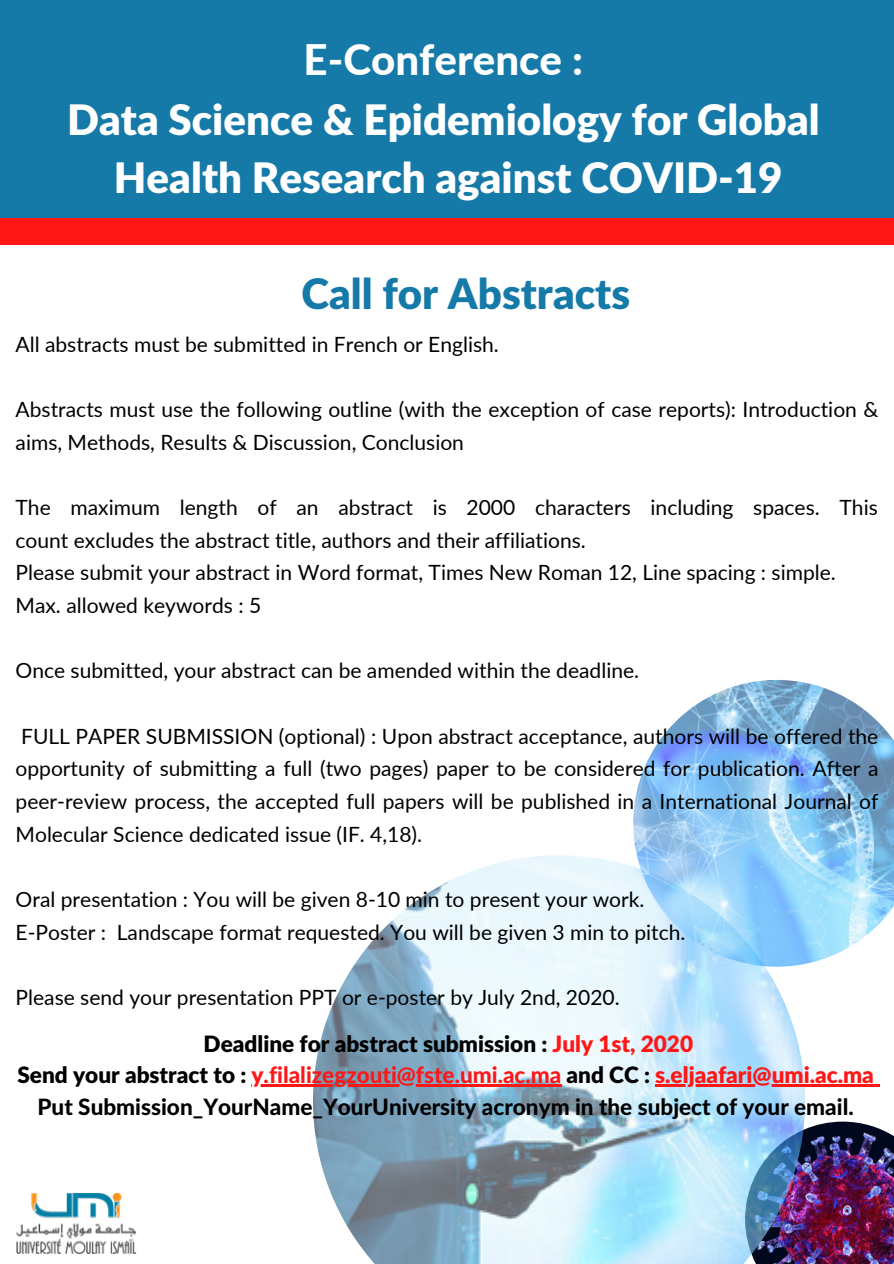
<style>
.page{position:relative;width:894px;height:1264px;background:#fff}
.page>*{position:absolute;margin:0;border:0;box-sizing:border-box;transform-origin:0 0}
.t1{font:900 42px/57.9px "Lato Latin";color:#fff;text-align:center}
.t2{font:900 42px "Lato Latin";color:#157aa8}
.t3{font:800 42px "Lato";color:#fff}
.t4{font:800 22.5px/31.5px "Lato Latin";color:#000;text-align:center}
.t5{font:21px/32.7px "Lato";color:#000}
.s1{font-weight:900}
.s2{font-weight:900;color:#ff1616}
.s3{color:#ff1616}
</style>
<div class="page">
<div style="left:0;top:167px;width:893px;height:77px;background:#ff1616"></div>
<div style="left:0;top:0;width:893px;height:217px;background:#157aa8"></div>
<img style="left:16px;top:1193px;width:121px;height:60px">
<img style="left:804px;top:1121px;width:89px;height:142px">
<img style="left:313px;top:855px;width:491px;height:408px">
<img style="left:633px;top:680px;width:260px;height:286px">
<hr style="left:263px;top:1084px;width:298px;height:2px;background:#ff1616">
<hr style="left:655px;top:1084px;width:218px;height:2px;background:#ff1616">
<h1 class="t3" style="left:303px;top:33px;width:281px">E-Conference :</h1>
<h1 class="t1" style="left:67px;top:89px;width:754px">Data Science &amp; Epidemiology for Global<br>Health Research against COVID-19</h1>
<h1 class="t2" style="left:301px;top:267px;width:330px">Call for Abstracts</h1>
<p class="t5" style="left:16px;top:327px;width:484px">All abstracts must be submitted in French or English.</p>
<p class="t5" style="left:16px;top:392px;width:864px">Abstracts must use the following outline (with the exception of case reports): Introduction &amp; aims, Methods, Results &amp; Discussion, Conclusion</p>
<p class="t5" style="left:16px;top:490px;width:863px">The maximum length of an abstract is 2000 characters including spaces. This count excludes the abstract title, authors and their affiliations.<br>Please submit your abstract in Word format, Times New Roman 12, Line spacing : simple.<br>Max. allowed keywords : 5</p>
<p class="t5" style="left:16px;top:654px;width:625px">Once submitted, your abstract can be amended within the deadline.</p>
<p class="t5" style="left:16px;top:719px;width:864px;text-align:justify">FULL PAPER SUBMISSION (optional) : Upon abstract acceptance, authors will be offered the opportunity of submitting a full (two pages) paper to be considered for publication. After a peer-review process, the accepted full papers will be published in a International Journal of Molecular Science dedicated issue (IF. 4,18).</p>
<p class="t5" style="left:16px;top:882px;width:671px">Oral presentation : You will be given 8-10 min to present your work.<br>E-Poster : Landscape format requested. You will be given 3 min to pitch.</p>
<p class="t5" style="left:16px;top:980px;width:605px">Please send your presentation PPT or e-poster by July 2nd, 2020.</p>
<p class="t4" style="left:17px;top:1027px;width:857px"><span class="s1">Deadline for abstract submission :</span> <span class="s2">July 1st, 2020<br></span><span class="s1">Send your abstract to :</span> <span class="s2">y</span><span class="s3">.filalizegzouti@fste.umi.ac.ma</span> <span class="s1">and CC :</span> <span class="s2">s.eljaafari@umi.ac.ma<br></span>Put Submission_YourName_YourUniversity acronym in the subject of your email.</p>
</div>
